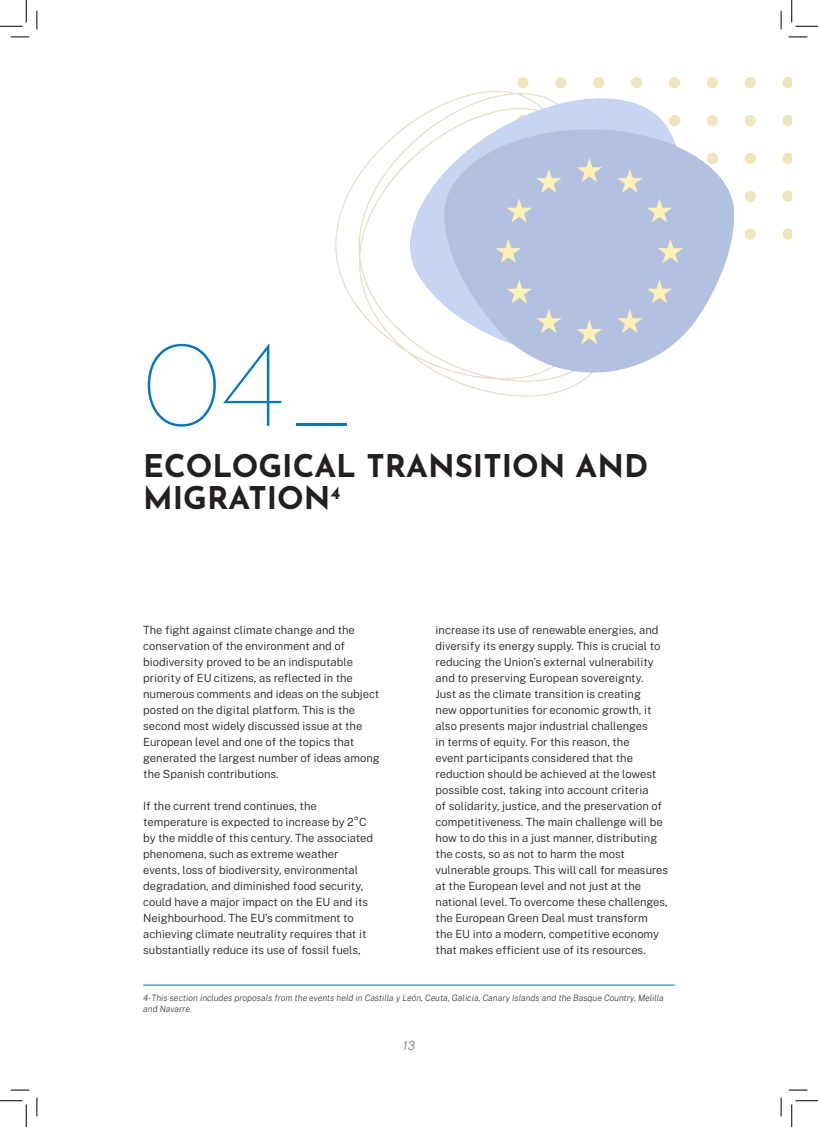
<style>
.page{position:relative;width:818px;height:1127px;background:#fff}
.page>*{position:absolute;margin:0;border:0;box-sizing:border-box;transform-origin:0 0}
.PARRAFO{font:100 125px "Josefin Sans";color:#0077c0}
.PARRAFO-2{font:700 31.25px/32.5px "Josefin Sans";color:#231f20}
.t1{font:italic 300 12.5px "Public Sans";color:#808285}
.PARRAFO-3{font:300 11.25px/16px "Public Sans";color:#231f20}
.PARRAFO-4{font:italic 200 8.75px/11.2px "Public Sans";color:#231f20}
</style>
<div class="page">
<hr style="left:143px;top:984px;width:532px;height:1px;background:#0077c0">
<img style="left:336px;top:77px;width:456px;height:320px">
<svg style="left:11px;top:36px;width:18px;height:2px"></svg>
<svg style="left:788px;top:36px;width:19px;height:2px"></svg>
<svg style="left:11px;top:1089px;width:18px;height:1px"></svg>
<svg style="left:788px;top:1089px;width:19px;height:1px"></svg>
<svg style="left:36px;top:11px;width:2px;height:18px"></svg>
<svg style="left:36px;top:1097px;width:2px;height:18px"></svg>
<svg style="left:780px;top:11px;width:2px;height:18px"></svg>
<svg style="left:780px;top:1097px;width:2px;height:18px"></svg>
<svg style="left:0;top:0;width:27px;height:27px"></svg>
<svg style="left:0;top:1100px;width:27px;height:26px"></svg>
<svg style="left:791px;top:0;width:27px;height:27px"></svg>
<svg style="left:791px;top:1100px;width:27px;height:26px"></svg>
<p class="PARRAFO" style="left:143px;top:288px;width:217px">04_</p>
<p class="PARRAFO-2" style="left:143px;top:445px;width:506px">ECOLOGICAL TRANSITION AND<br>MIGRATION<sup>4</sup></p>
<p class="PARRAFO-3" style="left:143px;top:621px;width:238px">The fight against climate change and the conservation of the environment and of biodiversity proved to be an indisputable priority of EU citizens, as reflected in the numerous comments and ideas on the subject posted on the digital platform. This is the second most widely discussed issue at the European level and one of the topics that generated the largest number of ideas among the Spanish contributions.</p>
<p class="PARRAFO-3" style="left:143px;top:797px;width:231px">If the current trend continues, the temperature is expected to increase by 2°C by the middle of this century. The associated phenomena, such as extreme weather events, loss of biodiversity, environmental degradation, and diminished food security, could have a major impact on the EU and its Neighbourhood. The EU’s commitment to achieving climate neutrality requires that it substantially reduce its use of fossil fuels,</p>
<p class="PARRAFO-3" style="left:436px;top:621px;width:234px">increase its use of renewable energies, and diversify its energy supply. This is crucial to reducing the Union’s external vulnerability and to preserving European sovereignty.<br>Just as the climate transition is creating<br>new opportunities for economic growth, it also presents major industrial challenges<br>in terms of equity. For this reason, the<br>event participants considered that the reduction should be achieved at the lowest possible cost, taking into account criteria<br>of solidarity, justice, and the preservation of competitiveness. The main challenge will be how to do this in a just manner, distributing the costs, so as not to harm the most vulnerable groups. This will call for measures at the European level and not just at the national level. To overcome these challenges, the European Green Deal must transform<br>the EU into a modern, competitive economy that makes efficient use of its resources.</p>
<p class="PARRAFO-4" style="left:143px;top:991px;width:522px">4-This section includes proposals from the events held in Castilla y León, Ceuta, Galicia, Canary Islands and the Basque Country, Melilla and Navarre.</p>
<p class="t1" style="left:403px;top:1037px;width:14px">13</p>
</div>
